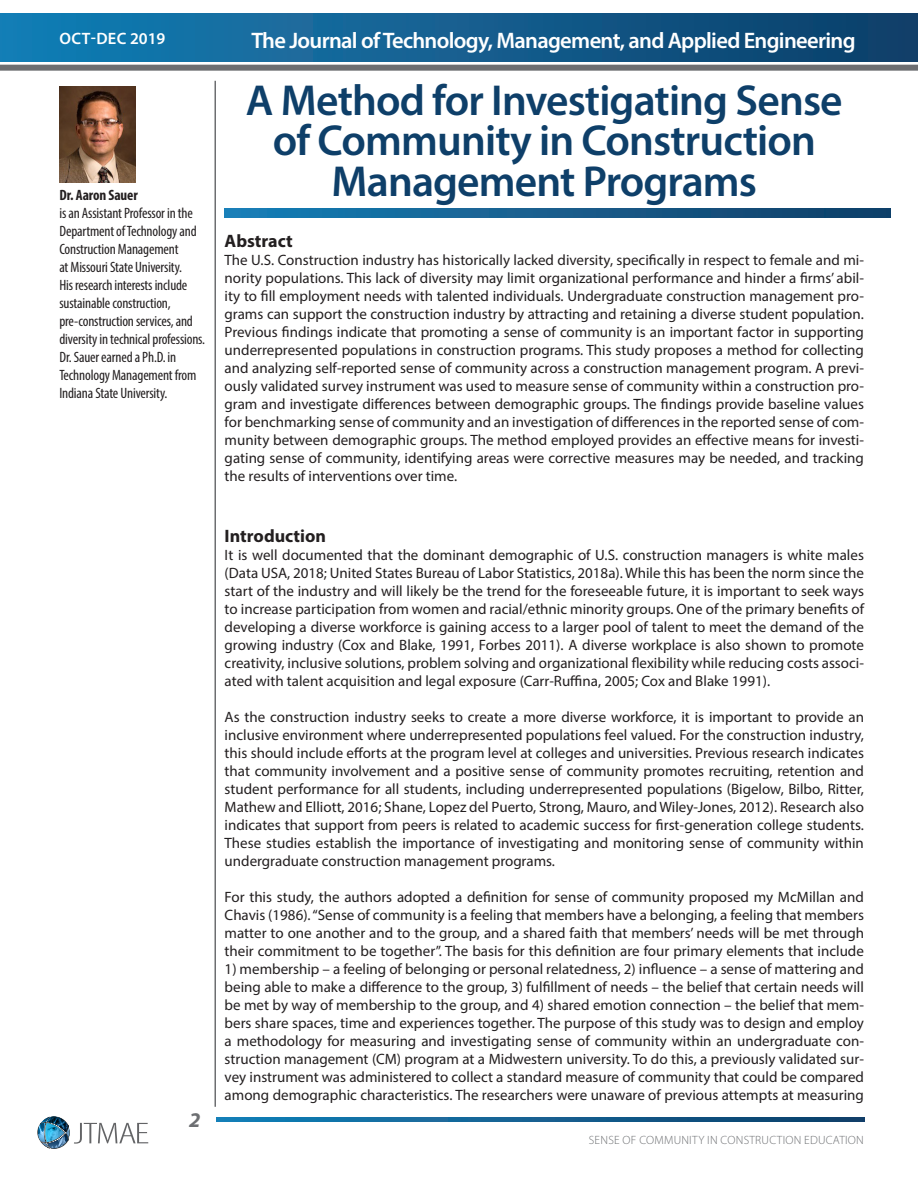
<style>
.page{position:relative;width:918px;height:1188px;background:#fff}
.page>*{position:absolute;margin:0;border:0;box-sizing:border-box;transform-origin:0 0}
.t1{font:600 43.5px/40.5px "Myriad Pro";letter-spacing:-.02em;color:#0e3f69;text-align:center}
.t2{font:600 22.5px "Myriad Pro";letter-spacing:-.03em;color:#fff}
.t3{font:italic 700 21px "Myriad Pro";color:#6d6f72}
.t4{font:700 18px "Myriad Pro";color:#231f20}
.t5{font:600 16.5px "Myriad Pro";letter-spacing:.02em;color:#fff}
.t6{font:15px/18px "Myriad Pro";color:#231f20;text-align:justify}
.t7{font:condensed 15px/18px "Myriad Pro";letter-spacing:-.01em;color:#231f20}
.t8{font:700 condensed 15px "Myriad Pro";letter-spacing:-.01em;color:#231f20}
.t9{font:300 12px "Myriad Pro";letter-spacing:.02em;color:#6d6f72}
</style>
<div class="page">
<div style="left:0;top:65px;width:918px;height:6px;background:#6d6e71"></div>
<svg style="left:216px;top:1117px;width:649px;height:5px;background:#115f90"></svg>
<div style="left:0;top:14px;width:917px;height:48px;background:linear-gradient(to right,#157fb6,#0e3e69)"></div>
<hr style="left:917px;top:14px;width:1px;height:48px;background:#113f69">
<hr style="left:214px;top:81px;width:2px;height:1026px;background:#6d6e71">
<svg style="left:38px;top:1117px;width:110px;height:31px"></svg>
<svg style="left:225px;top:208px;width:666px;height:9px;background:#155e8d"></svg>
<img style="left:59px;top:87px;width:77px;height:95px">
<p class="t5" style="left:60px;top:28px;width:107px">OCT-DEC 2019</p>
<p class="t2" style="left:251px;top:27px;width:606px">The Journal of Technology, Management, and Applied Engineering</p>
<p class="t1" style="left:246px;top:79px;width:598px">A Method for Investigating Sense of Community in Construction<br>Management Programs</p>
<p class="t4" style="left:225px;top:229px;width:70px">Abstract</p>
<p class="t6" style="left:225px;top:251px;width:641px">The U.S. Construction industry has historically lacked diversity, specifically in respect to female and mi&shy;nority populations. This lack of diversity may limit organizational performance and hinder a firms’ abil&shy;ity to fill employment needs with talented individuals. Undergraduate construction management pro&shy;grams can support the construction industry by attracting and retaining a diverse student population.<br>Previous findings indicate that promoting a sense of community is an important factor in supporting underrepresented populations in construction programs. This study proposes a method for collecting and analyzing self-reported sense of community across a construction management program. A previ&shy;ously validated survey instrument was used to measure sense of community within a construction pro&shy;gram and investigate differences between demographic groups. The findings provide baseline values for benchmarking sense of community and an investigation of differences in the reported sense of com&shy;munity between demographic groups. The method employed provides an effective means for investi&shy;gating sense of community, identifying areas were corrective measures may be needed, and tracking the results of interventions over time.</p>
<p class="t8" style="left:59px;top:186px;width:80px">Dr. Aaron Sauer</p>
<p class="t7" style="left:59px;top:204px;width:147px">is an Assistant Professor in the<br>Department of Technology and<br>Construction Management<br>at Missouri State University.<br>His research interests include sustainable construction, pre-construction services, and diversity in technical professions.<br>Dr. Sauer earned a Ph.D. in<br>Technology Management from<br>Indiana State University.</p>
<p class="t3" style="left:189px;top:1106px;width:13px">2</p>
<p class="t4" style="left:225px;top:524px;width:103px">Introduction</p>
<p class="t6" style="left:225px;top:546px;width:641px">It is well documented that the dominant demographic of U.S. construction managers is white males (Data USA, 2018; United States Bureau of Labor Statistics, 2018a). While this has been the norm since the start of the industry and will likely be the trend for the foreseeable future, it is important to seek ways to increase participation from women and racial/ethnic minority groups. One of the primary benefits of developing a diverse workforce is gaining access to a larger pool of talent to meet the demand of the growing industry (Cox and Blake, 1991, Forbes 2011). A diverse workplace is also shown to promote creativity, inclusive solutions, problem solving and organizational flexibility while reducing costs associ&shy;ated with talent acquisition and legal exposure (Carr-Ruffina, 2005; Cox and Blake 1991).</p>
<p class="t6" style="left:225px;top:708px;width:641px">As the construction industry seeks to create a more diverse workforce, it is important to provide an inclusive environment where underrepresented populations feel valued. For the construction industry, this should include efforts at the program level at colleges and universities. Previous research indicates that community involvement and a positive sense of community promotes recruiting, retention and student performance for all students, including underrepresented populations (Bigelow, Bilbo, Ritter, Mathew and Elliott, 2016; Shane, Lopez del Puerto, Strong, Mauro, and Wiley-Jones, 2012). Research also indicates that support from peers is related to academic success for first-generation college students.<br>These studies establish the importance of investigating and monitoring sense of community within undergraduate construction management programs.</p>
<p class="t6" style="left:225px;top:888px;width:641px">For this study, the authors adopted a definition for sense of community proposed my McMillan and Chavis (1986). “Sense of community is a feeling that members have a belonging, a feeling that members matter to one another and to the group, and a shared faith that members’ needs will be met through their commitment to be together”. The basis for this definition are four primary elements that include</p>
<p class="t6" style="left:225px;top:960px;width:641px">1) membership – a feeling of belonging or personal relatedness, 2) influence – a sense of mattering and being able to make a difference to the group, 3) fulfillment of needs – the belief that certain needs will be met by way of membership to the group, and 4) shared emotion connection – the belief that mem&shy;bers share spaces, time and experiences together. The purpose of this study was to design and employ a methodology for measuring and investigating sense of community within an undergraduate con&shy;struction management (CM) program at a Midwestern university. To do this, a previously validated sur&shy;vey instrument was administered to collect a standard measure of community that could be compared among demographic characteristics. The researchers were unaware of previous attempts at measuring</p>
<p class="t9" style="left:589px;top:1134px;width:277px">SENSE OF COMMUNITY IN CONSTRUCTION EDUCATION</p>
</div>
